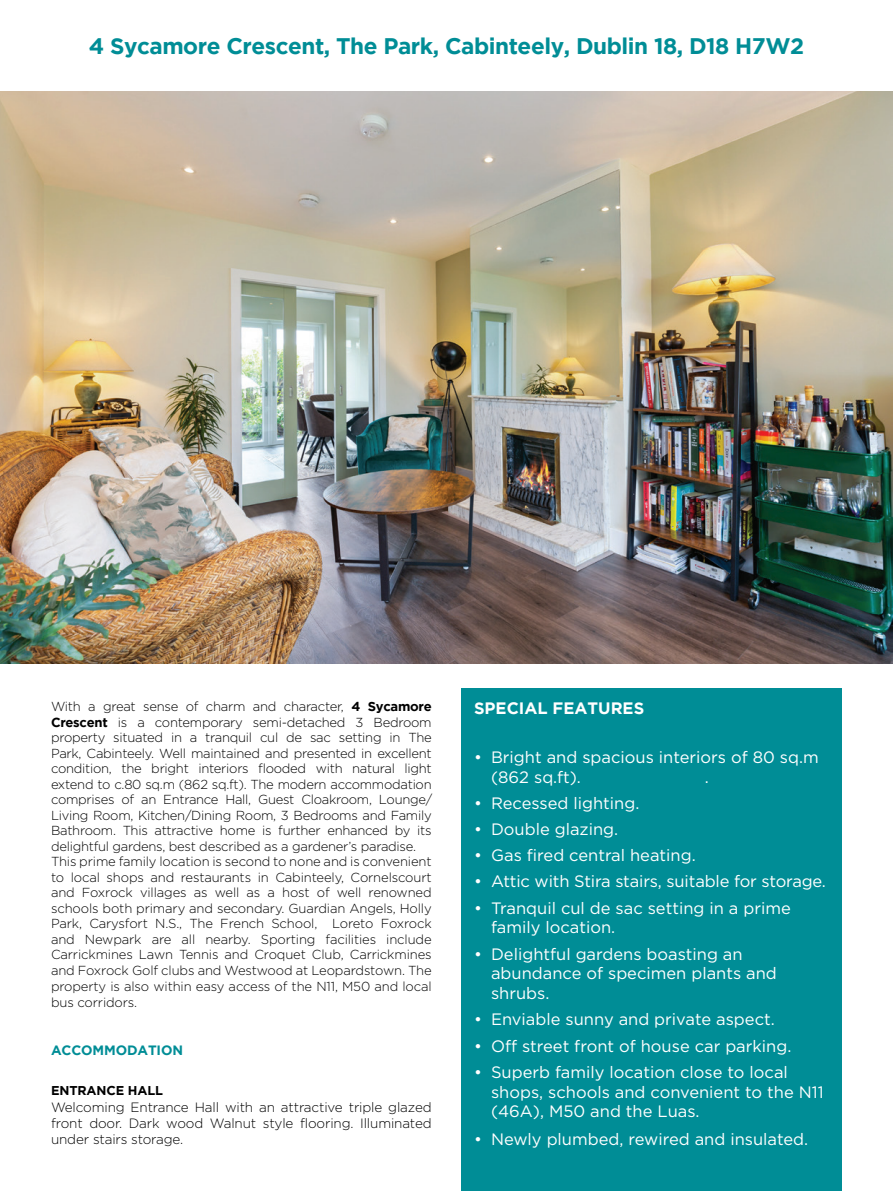
<style>
.page{position:relative;width:893px;height:1191px;background:#fff}
.page>*{position:absolute;margin:0;border:0;box-sizing:border-box;transform-origin:0 0}
.t1{font:700 22.5px "Gotham";letter-spacing:-.02em;color:#008d96}
.t2{font:16.5px/19.8px "Gotham";color:#fff}
.t3{font:700 16.5px "Gotham";color:#fff}
.t4{font:300 13.5px/16.2px "Gotham";letter-spacing:-.01em;color:#000;text-align:justify}
.t5{font:700 13.5px "Gotham";letter-spacing:-.01em;color:#008d96}
.t6{font:300 13.05px/15.6px "Gotham";letter-spacing:-.02em;color:#000}
.t7{font:700 12.75px "Gotham";letter-spacing:-.01em;color:#000}
.s1{font-weight:700}
</style>
<div class="page">
<hr style="left:892px;top:0;width:1px;height:1191px;background:#008d96">
<img style="left:0;top:91px;width:893px;height:572px">
<div style="left:461px;top:688px;width:381px;height:503px;background:#008d96"></div>
<h1 class="t1" style="left:89px;top:33px;width:717px">4 Sycamore Crescent, The Park, Cabinteely, Dublin 18, D18 H7W2</h1>
<p class="t6" style="left:51px;top:698px;width:383px">With a great sense of charm and character, <span class="s1">4 Sycamore Crescent</span> is a contemporary semi-detached 3 Bedroom property situated in a tranquil cul de sac setting in The Park, Cabinteely. Well maintained and presented in excellent condition, the bright interiors flooded with natural light extend to c.80 sq.m (862 sq.ft). The modern accommodation comprises of an Entrance Hall, Guest Cloakroom, Lounge/ Living Room, Kitchen/Dining Room, 3 Bedrooms and Family Bathroom. This attractive home is further enhanced by its delightful gardens, best described as a gardener’s paradise.<br>This prime family location is second to none and is convenient to local shops and restaurants in Cabinteely, Cornelscourt and Foxrock villages as well as a host of well renowned schools both primary and secondary. Guardian Angels, Holly Park, Carysfort N.S., The French School, Loreto Foxrock and Newpark are all nearby. Sporting facilities include Carrickmines Lawn Tennis and Croquet Club, Carrickmines and Foxrock Golf clubs and Westwood at Leopardstown. The property is also within easy access of the N11, M50 and local bus corridors.</p>
<p class="t5" style="left:51px;top:1042px;width:134px">ACCOMMODATION</p>
<p class="t7" style="left:51px;top:1083px;width:114px">ENTRANCE HALL</p>
<p class="t4" style="left:51px;top:1098px;width:382px">Welcoming Entrance Hall with an attractive triple glazed front door. Dark wood Walnut style flooring. Illuminated under stairs storage.</p>
<p class="t3" style="left:474px;top:698px;width:172px">SPECIAL FEATURES</p>
<p class="t2" style="left:491px;top:747px;width:329px;text-indent:-17px">• Bright and spacious interiors of 80 sq.m (862 sq.ft).</p>
<p class="t2" style="left:705px;top:766px;width:6px">.</p>
<p class="t2" style="left:474px;top:793px;width:167px">• Recessed lighting.</p>
<p class="t2" style="left:474px;top:819px;width:146px">• Double glazing.</p>
<p class="t2" style="left:474px;top:845px;width:223px">• Gas fired central heating.</p>
<p class="t2" style="left:474px;top:871px;width:353px">• Attic with Stira stairs, suitable for storage.</p>
<p class="t2" style="left:491px;top:897px;width:301px;text-indent:-17px">• Tranquil cul de sac setting in a prime family location.</p>
<p class="t2" style="left:491px;top:943px;width:287px;text-indent:-17px">• Delightful gardens boasting an abundance of specimen plants and shrubs.</p>
<p class="t2" style="left:474px;top:1009px;width:302px">• Enviable sunny and private aspect.</p>
<p class="t2" style="left:474px;top:1035px;width:319px">• Off street front of house car parking.</p>
<p class="t2" style="left:491px;top:1061px;width:334px;text-indent:-17px">• Superb family location close to local shops, schools and convenient to the N11 (46A), M50 and the Luas.</p>
<p class="t2" style="left:474px;top:1128px;width:336px">• Newly plumbed, rewired and insulated.</p>
</div>
